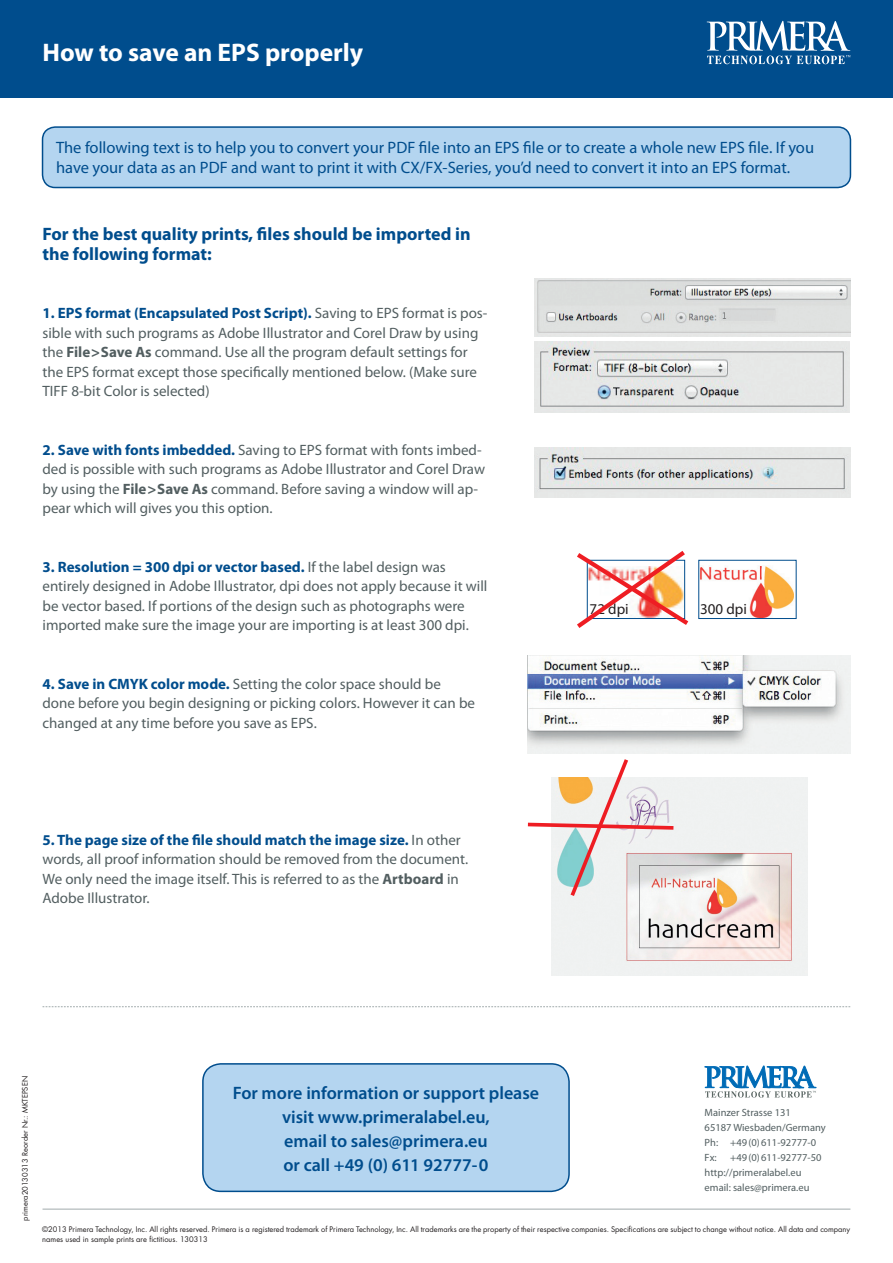
<style>
.page{position:relative;width:893px;height:1263px;background:#fff}
.page>*{position:absolute;margin:0;border:0;box-sizing:border-box;transform-origin:0 0}
.t1{font:700 25.5px "Myriad Pro";color:#fff}
.t2{font:600 18px/24px "Myriad Pro";color:#004d8d;text-align:center}
.t3{font:700 18px/19.5px "Myriad Pro";color:#004d8d}
.t4{font:16.5px/19.8px "Myriad Pro";color:#004d8d}
.t5{font:15px/19.5px "Myriad Pro";color:#525e60}
.t6{font:15px "Myriad Pro";color:#231f20}
.t7{font:10.5px/15px "Myriad Pro";color:#525e60}
.t8{font:7.5px/10.5px "Futura Std";color:#231f20}
.s1{font-weight:700;color:#004d8d}
.s2{font-weight:700}
</style>
<div class="page">
<div style="left:43px;top:127px;width:807px;height:60px;background:#b4d5f0;border-radius:13px"></div>
<div style="left:42px;top:126px;width:809px;height:62px;border:2px solid #004d8d;border-radius:13px"></div>
<img style="left:535px;top:279px;width:316px;height:58px">
<img style="left:535px;top:341px;width:314px;height:71px">
<img style="left:535px;top:447px;width:316px;height:51px">
<img style="left:701px;top:566px;width:93px;height:51px">
<div style="left:699px;top:560px;width:97px;height:59px;border:1px solid #004d8d"></div>
<div style="left:0;top:0;width:893px;height:97px;background:#004d8d"></div>
<svg style="left:707px;top:21px;width:143px;height:43px"></svg>
<hr style="left:43px;top:1209px;width:807px;height:1px;background:#6b7a7c">
<svg style="left:43px;top:1006px;width:807px;height:1px"></svg>
<img style="left:528px;top:656px;width:322px;height:97px">
<img style="left:552px;top:777px;width:255px;height:199px">
<svg style="left:577px;top:551px;width:112px;height:77px"></svg>
<svg style="left:527px;top:759px;width:150px;height:141px"></svg>
<svg style="left:704px;top:1065px;width:112px;height:33px"></svg>
<div style="left:203px;top:1064px;width:366px;height:127px;background:#b4d5f0;border-radius:18px"></div>
<div style="left:202px;top:1063px;width:368px;height:129px;border:2px solid #004d8d;border-radius:18px"></div>
<h1 class="t1" style="left:43px;top:36px;width:322px">How to save an EPS properly</h1>
<p class="t4" style="left:56px;top:137px;width:760px">The following text is to help you to convert your PDF file into an EPS file or to create a whole new EPS file. If you have your data as an PDF and want to print it with CX/FX-Series, you’d need to convert it into an EPS format.</p>
<p class="t3" style="left:43px;top:224px;width:430px">For the best quality prints, files should be imported in the following format:</p>
<p class="t5" style="left:43px;top:303px;width:446px"><span class="s1">1. EPS format (Encapsulated Post Script).</span> Saving to EPS format is pos&shy;sible with such programs as Adobe Illustrator and Corel Draw by using the <span class="s2">File&gt;Save As</span> command. Use all the program default settings for the EPS format except those specifically mentioned below. (Make sure TIFF 8-bit Color is selected)</p>
<p class="t5" style="left:43px;top:440px;width:444px"><span class="s1">2. Save with fonts imbedded.</span> Saving to EPS format with fonts imbed&shy;ded is possible with such programs as Adobe Illustrator and Corel Draw by using the <span class="s2">File&gt;Save As</span> command. Before saving a window will ap&shy;pear which will gives you this option.</p>
<p class="t5" style="left:43px;top:557px;width:446px"><span class="s1">3. Resolution = 300 dpi or vector based.</span> If the label design was entirely designed in Adobe Illustrator, dpi does not apply because it will be vector based. If portions of the design such as photographs were imported make sure the image your are importing is at least 300 dpi.</p>
<p class="t5" style="left:43px;top:674px;width:434px"><span class="s1">4. Save in CMYK color mode.</span> Setting the color space should be done before you begin designing or picking colors. However it can be changed at any time before you save as EPS.</p>
<p class="t5" style="left:43px;top:830px;width:427px"><span class="s1">5. The page size of the file should match the image size.</span> In other words, all proof information should be removed from the document.<br>We only need the image itself. This is referred to as the <span class="s2">Artboard</span> in Adobe Illustrator.</p>
<p class="t6" style="left:590px;top:600px;width:41px">72 dpi</p>
<p class="t6" style="left:700px;top:600px;width:48px">300 dpi</p>
<p class="t8" style="left:20px;top:1221px;width:146px;rotate:-90deg">primera20130313 Reorder Nr.: MKTEPSEN</p>
<p class="t2" style="left:233px;top:1080px;width:308px">For more information or support please visit www.primeralabel.eu,<br>email to sales@primera.eu<br>or call +49 (0) 611 92777-0</p>
<p class="t7" style="left:705px;top:1104px;width:123px">Mainzer Strasse 131<br>65187 Wiesbaden/Germany<br>Ph: +49(0)611-92777-0<br>Fx:</p>
<p class="t7" style="left:705px;top:1149px;width:118px;text-indent:26px">+49(0)611-92777-50 http://primeralabel.eu email: sales@primera.eu</p>
<p class="t8" style="left:42px;top:1224px;width:809px">©2013 Primera Technology, Inc. All rights reserved. Primera is a registered trademark of Primera Technology, Inc. All trademarks are the property of their respective companies. Specifications are subject to change without notice. All data and company names used in sample prints are fictitious. 130313</p>
</div>
